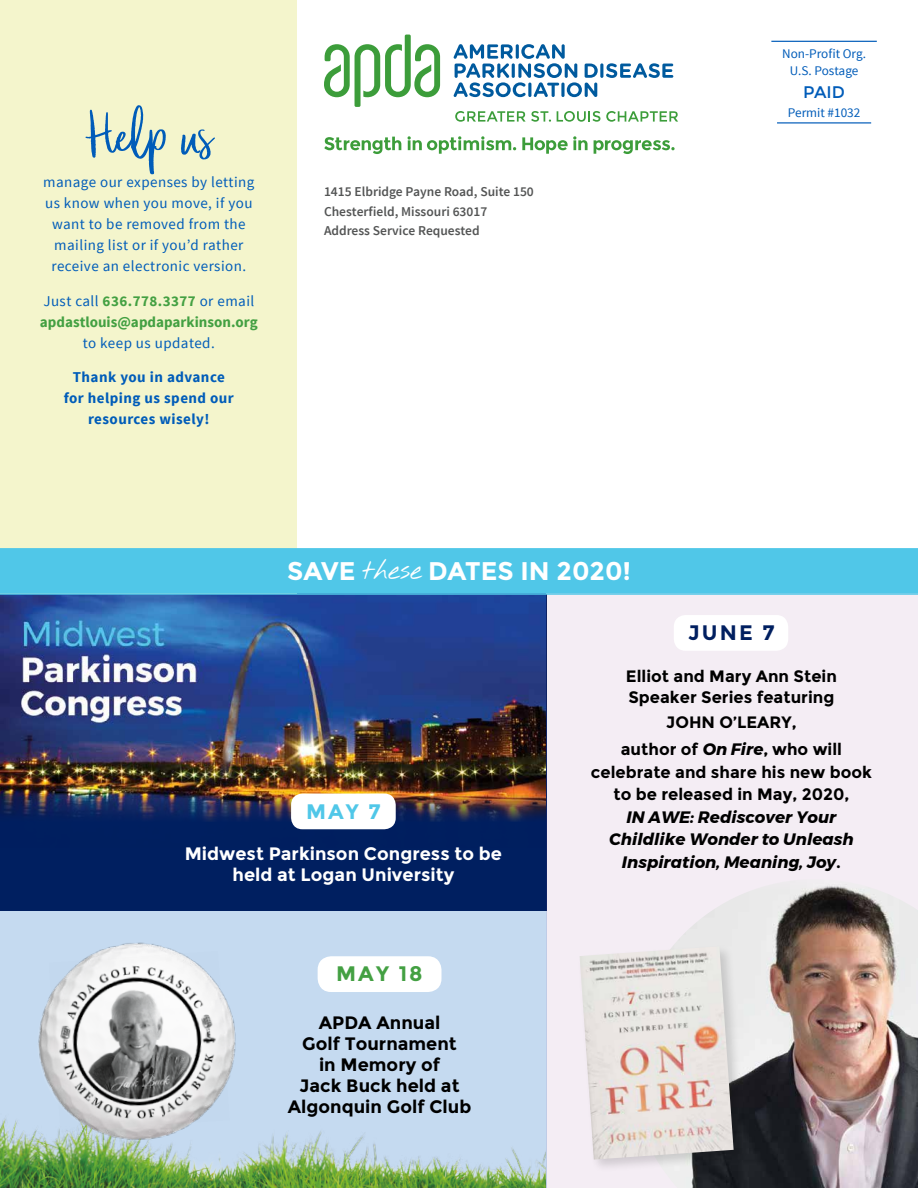
<style>
.page{position:relative;width:918px;height:1188px;background:#fff}
.page>*{position:absolute;margin:0;border:0;box-sizing:border-box;transform-origin:0 0}
.t1{font:75px "ohlivey";color:#005cb9}
.t2{font:700 25.5px "Montserrat";color:#fff}
.t3{font:700 21px "Montserrat";color:#43a042}
.t4{font:700 21px "Montserrat";color:#001f60}
.t5{font:700 21px "Montserrat";color:#50c7e8}
.t6{font:700 18px/21px "Montserrat";color:#000;text-align:center}
.t7{font:700 18px/21px "Montserrat";color:#fff;text-align:center}
.t8{font:16.8px "Montserrat";color:#005cb9}
.t9{font:700 16.5px/21px "Montserrat";color:#000;text-align:center}
.t10{font:italic 700 16.5px/22.5px "Montserrat";color:#000;text-align:center}
.t11{font:15px/21px "Source Sans Pro";letter-spacing:.03em;color:#005cb9;text-align:center}
.t12{font:700 15px/21px "Source Sans Pro";color:#43a042}
.t13{font:700 15px/21px "Source Sans Pro";letter-spacing:.03em;color:#005cb9;text-align:center}
.t14{font:600 13.5px/19.5px "Source Sans Pro";color:#545555}
.t15{font:13.2px/16.8px "Source Sans Pro";color:#005cb9;text-align:center}
.s1{font-weight:400;color:#005cb9}
.s2{font-family:"Nothing You Could Do";font-weight:400;font-size:27px}
.s3{font-style:italic}
.s4{font-style:normal}
</style>
<div class="page">
<div style="left:0;top:911px;width:546px;height:277px;background:#c5daf0"></div>
<img style="left:0;top:1118px;width:546px;height:70px">
<div style="left:318px;top:956px;width:124px;height:36px;background:#fff;border-radius:14px"></div>
<div style="left:0;top:595px;width:546px;height:316px;background:#001f60"></div>
<img style="left:0;top:595px;width:545px;height:235px">
<div style="left:0;top:0;width:297px;height:594px;background:#f4f5cc"></div>
<div style="left:0;top:548px;width:918px;height:45px;background:#50c7e8"></div>
<div style="left:546px;top:595px;width:372px;height:593px;background:#f4edf4"></div>
<hr style="left:771px;top:41px;width:106px;height:1px;background:#005cb9">
<hr style="left:777px;top:122px;width:94px;height:2px;background:#005cb9">
<svg style="left:454px;top:44px;width:219px;height:53px"></svg>
<svg style="left:324px;top:35px;width:116px;height:72px"></svg>
<svg style="left:455px;top:111px;width:96px;height:11px"></svg>
<svg style="left:557px;top:111px;width:43px;height:11px"></svg>
<svg style="left:606px;top:111px;width:72px;height:11px"></svg>
<svg style="left:324px;top:137px;width:77px;height:17px"></svg>
<svg style="left:408px;top:136px;width:108px;height:18px"></svg>
<svg style="left:522px;top:136px;width:66px;height:18px"></svg>
<svg style="left:594px;top:140px;width:81px;height:14px"></svg>
<hr style="left:0;top:593px;width:918px;height:2px;background:#50c7e8">
<img style="left:29px;top:1118px;width:217px;height:31px">
<svg style="left:33px;top:942px;width:204px;height:203px"></svg>
<img style="left:630px;top:879px;width:288px;height:309px">
<img style="left:49px;top:951px;width:181px;height:181px">
<div style="left:577px;top:944px;width:170px;height:230px;background:#000;opacity:.15"></div>
<img style="left:580px;top:946px;width:154px;height:214px">
<div style="left:291px;top:794px;width:105px;height:35px;background:#fff;border-radius:11px"></div>
<div style="left:674px;top:615px;width:114px;height:36px;background:#fff;border-radius:12px"></div>
<h1 class="t1" style="left:85px;top:98px;width:128px">Help us</h1>
<p class="t11" style="left:43px;top:172px;width:213px">manage our expenses by letting us know when you move, if you want to be removed from the mailing list or if you’d rather receive an electronic version.</p>
<p class="t12" style="left:40px;top:291px;width:219px"><span class="s1">Just call</span> 636.778.3377 <span class="s1">or email </span>apdastlouis@apdaparkinson.org</p>
<p class="t11" style="left:83px;top:333px;width:133px">to keep us updated.</p>
<p class="t13" style="left:64px;top:367px;width:172px">Thank you in advance for helping us spend our resources wisely!</p>
<p class="t14" style="left:324px;top:182px;width:211px">1415 Elbridge Payne Road, Suite 150<br>Chesterfield, Missouri 63017<br>Address Service Requested</p>
<h2 class="t2" style="left:287px;top:556px;width:345px">SAVE <span class="s2">these</span> DATES IN 2020!</h2>
<p class="t15" style="left:782px;top:46px;width:85px">Non-Profit Org.<br>U.S. Postage</p>
<p class="t8" style="left:803px;top:82px;width:43px">PAID</p>
<p class="t15" style="left:788px;top:104px;width:74px">Permit #1032</p>
<h3 class="t5" style="left:306px;top:799px;width:76px">MAY 7</h3>
<p class="t7" style="left:185px;top:843px;width:319px">Midwest Parkinson Congress to be held at Logan University</p>
<h3 class="t3" style="left:336px;top:961px;width:88px">MAY 18</h3>
<p class="t6" style="left:288px;top:1012px;width:185px">APDA Annual<br>Golf Tournament<br>in Memory of<br>Jack Buck held at<br>Algonquin Golf Club</p>
<h3 class="t4" style="left:688px;top:620px;width:88px">JUNE 7</h3>
<p class="t9" style="left:626px;top:665px;width:213px;text-align:left">Elliot and Mary Ann Stein<br>Speaker Series featuring</p>
<p class="t9" style="left:621px;top:709px;width:223px;line-height:27px">JOHN O’LEARY,<br>author of <span class="s3">On Fire</span>, who will</p>
<p class="t9" style="left:591px;top:761px;width:283px;line-height:22.5px">celebrate and share his new book to be released in May, 2020,</p>
<p class="t10" style="left:609px;top:806px;width:246px">IN AWE: Rediscover Your<br>Childlike Wonder to Unleash<br>Inspiration, Meaning, Joy<span class="s4">.</span></p>
</div>
